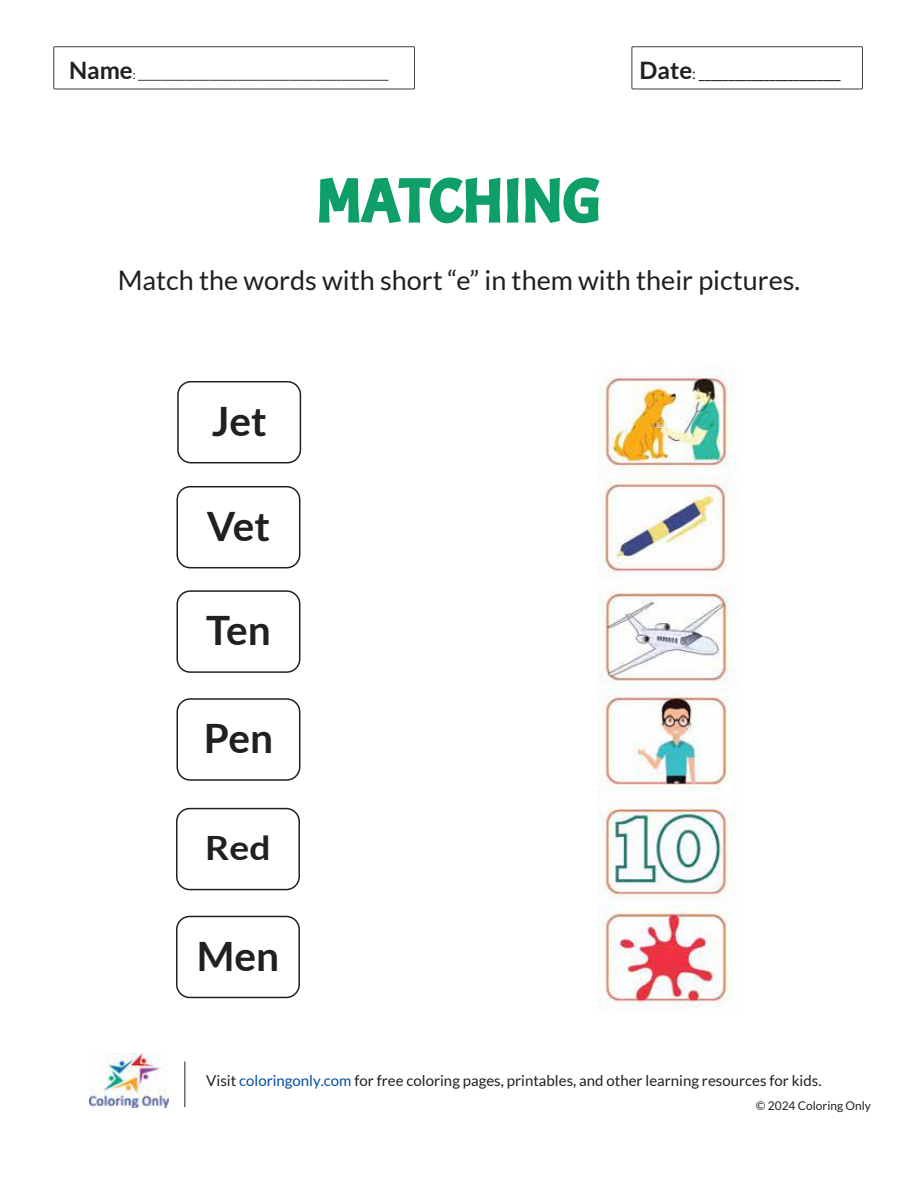
<style>
.page{position:relative;width:918px;height:1188px;background:#fff}
.page>*{position:absolute;margin:0;border:0;box-sizing:border-box;transform-origin:0 0}
.t1{font:60px "Acme";color:#109f67}
.t2{font:700 40.5px "Lato";color:#221f20}
.t3{font:700 33.45px "Lato";color:#221f20;scale:1.11 1}
.t4{font:27px "Lato";color:#221f20}
.t5{font:15px "Lato";color:#221f20}
.t6{font:12px "Lato";color:#221f20}
.s1{font-weight:700;font-size:24px}
.s2{color:#034da1}
</style>
<div class="page">
<div style="left:632px;top:46px;width:231px;height:43px;border:1px solid #404042"></div>
<div style="left:53px;top:46px;width:362px;height:43px;border:1px solid #404042"></div>
<img style="left:89px;top:1054px;width:79px;height:53px">
<hr style="left:184px;top:1062px;width:1px;height:45px;background:#221f20">
<img style="left:599px;top:586px;width:137px;height:103px">
<img style="left:599px;top:689px;width:137px;height:320px">
<img style="left:599px;top:367px;width:138px;height:210px">
<div style="left:177px;top:381px;width:124px;height:82px;border:2px solid #221f1f;border-radius:13px"></div>
<div style="left:176px;top:486px;width:124px;height:82px;border:2px solid #221f1f;border-radius:13px"></div>
<div style="left:176px;top:590px;width:124px;height:83px;border:2px solid #221f1f;border-radius:13px"></div>
<div style="left:176px;top:698px;width:124px;height:83px;border:2px solid #221f1f;border-radius:13px"></div>
<div style="left:176px;top:808px;width:124px;height:82px;border:2px solid #221f1f;border-radius:13px"></div>
<div style="left:176px;top:916px;width:124px;height:82px;border:2px solid #221f1f;border-radius:13px"></div>
<svg style="left:319px;top:177px;width:281px;height:47px"></svg>
<p class="t6" style="left:69px;top:68px;width:321px"><span class="s1">Name</span>: _____________________________________________________</p>
<p class="t5" style="left:640px;top:66px;width:203px"><span class="s1">Date</span>: ________________________</p>
<h1 class="t1" style="left:317px;top:164px;width:286px">MATCHING</h1>
<h3 class="t4" style="left:118px;top:265px;width:684px">Match the words with short “e” in them with their pictures.</h3>
<h2 class="t2" style="left:212px;top:398px;width:56px">Jet</h2>
<h2 class="t2" style="left:207px;top:503px;width:65px">Vet</h2>
<h2 class="t2" style="left:206px;top:607px;width:66px">Ten</h2>
<h2 class="t2" style="left:204px;top:715px;width:71px">Pen</h2>
<h3 class="t3" style="left:205px;top:829px;width:60px">Red</h3>
<h2 class="t2" style="left:197px;top:933px;width:84px">Men</h2>
<p class="t5" style="left:206px;top:1072px;width:617px">Visit <span class="s2">coloringonly.com</span> for free coloring pages, printables, and other learning resources for kids.</p>
<p class="t6" style="left:756px;top:1099px;width:117px">© 2024 Coloring Only</p>
</div>
